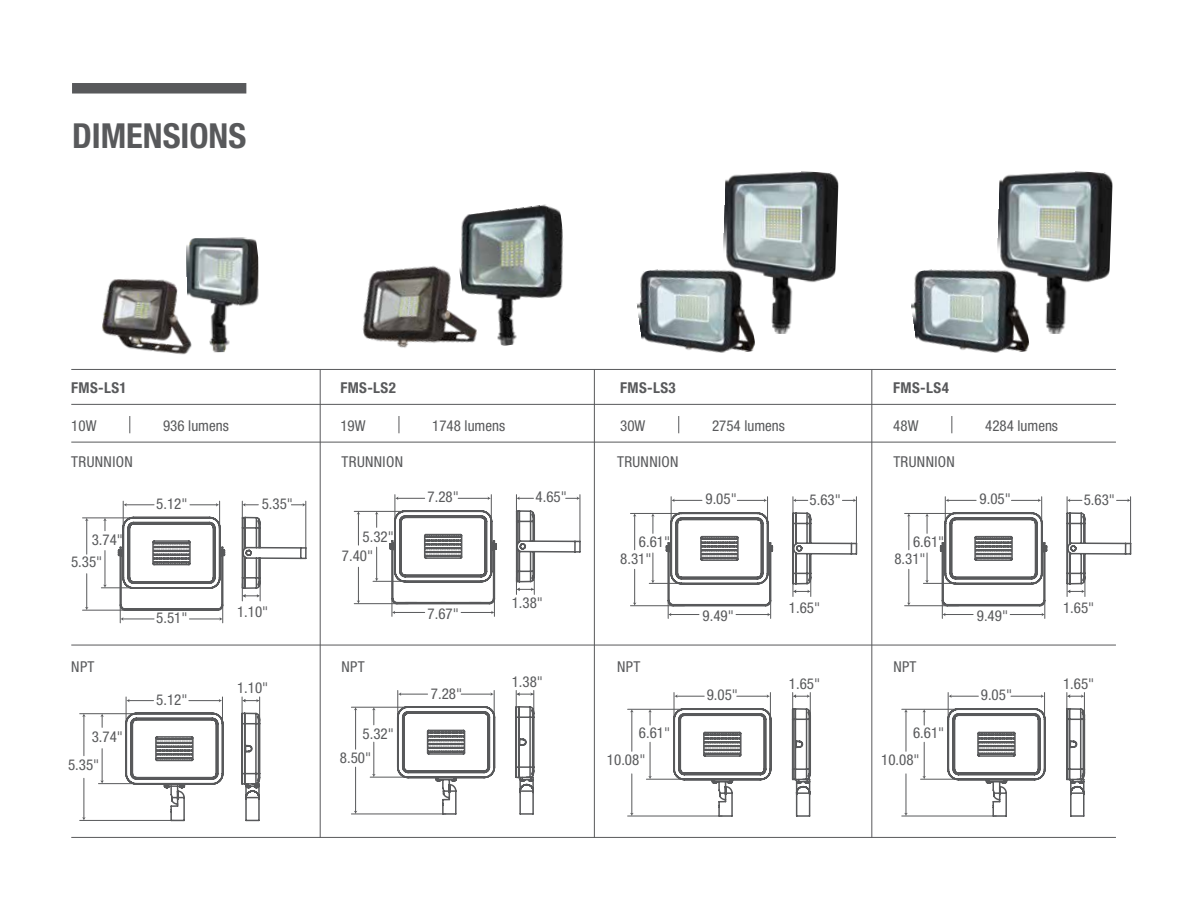
<style>
.page{position:relative;width:1188px;height:918px;background:#fff}
.page>*{position:absolute;margin:0;border:0;box-sizing:border-box;transform-origin:0 0}
.t1{font:700 condensed 34.5px "Helvetica Neue";color:#58595b}
.t2{font:condensed 15px/26.8px "Helvetica Neue";color:#58595b}
.t3{font:condensed 15px "Helvetica Neue";letter-spacing:.025em;color:#58595b}
.t4{font:700 condensed 15px "Helvetica Neue";letter-spacing:.025em;color:#58595b}
</style>
<div class="page">
<hr style="left:71px;top:369px;width:1045px;height:1px;background:#58595b">
<img style="left:186px;top:237px;width:73px;height:116px">
<img style="left:102px;top:274px;width:91px;height:81px">
<hr style="left:71px;top:404px;width:1045px;height:1px;background:#58595b">
<img style="left:362px;top:266px;width:90px;height:82px">
<img style="left:452px;top:204px;width:112px;height:142px">
<img style="left:911px;top:269px;width:119px;height:84px">
<img style="left:994px;top:171px;width:119px;height:165px">
<hr style="left:320px;top:369px;width:1px;height:469px;background:#58595b">
<hr style="left:871px;top:369px;width:1px;height:469px;background:#58595b">
<svg style="left:130px;top:416px;width:1px;height:17px"></svg>
<hr style="left:71px;top:837px;width:1045px;height:1px;background:#58595b">
<hr style="left:71px;top:442px;width:1045px;height:1px;background:#58595b">
<svg style="left:399px;top:416px;width:1px;height:17px"></svg>
<svg style="left:678px;top:416px;width:1px;height:17px"></svg>
<svg style="left:952px;top:416px;width:1px;height:17px"></svg>
<div style="left:72px;top:83px;width:174px;height:11px;background:#58595b"></div>
<hr style="left:71px;top:645px;width:1045px;height:1px;background:#58595b">
<hr style="left:594px;top:369px;width:1px;height:469px;background:#58595b">
<svg style="left:103px;top:519px;width:4px;height:12px"></svg>
<hr style="left:83px;top:518px;width:54px;height:1px;background:#58595b">
<hr style="left:105px;top:551px;width:1px;height:35px;background:#58595b">
<hr style="left:101px;top:587px;width:36px;height:1px;background:#58595b">
<hr style="left:83px;top:610px;width:54px;height:1px;background:#58595b">
<hr style="left:86px;top:520px;width:1px;height:34px;background:#58595b">
<hr style="left:86px;top:574px;width:1px;height:34px;background:#58595b">
<svg style="left:100px;top:714px;width:4px;height:13px"></svg>
<hr style="left:80px;top:713px;width:54px;height:1px;background:#58595b">
<hr style="left:102px;top:749px;width:1px;height:32px;background:#58595b">
<hr style="left:98px;top:783px;width:36px;height:1px;background:#58595b">
<hr style="left:80px;top:820px;width:94px;height:1px;background:#58595b">
<hr style="left:84px;top:716px;width:1px;height:40px;background:#58595b">
<hr style="left:84px;top:778px;width:1px;height:40px;background:#58595b">
<svg style="left:117px;top:501px;width:190px;height:122px"></svg>
<svg style="left:124px;top:697px;width:137px;height:125px"></svg>
<svg style="left:375px;top:512px;width:3px;height:15px"></svg>
<hr style="left:354px;top:511px;width:54px;height:1px;background:#58595b">
<hr style="left:376px;top:547px;width:1px;height:32px;background:#58595b">
<hr style="left:373px;top:581px;width:35px;height:1px;background:#58595b">
<hr style="left:354px;top:603px;width:54px;height:1px;background:#58595b">
<hr style="left:358px;top:514px;width:1px;height:31px;background:#58595b">
<hr style="left:358px;top:567px;width:1px;height:34px;background:#58595b">
<svg style="left:372px;top:708px;width:4px;height:17px"></svg>
<hr style="left:351px;top:707px;width:54px;height:1px;background:#58595b">
<hr style="left:373px;top:742px;width:1px;height:33px;background:#58595b">
<hr style="left:370px;top:777px;width:35px;height:1px;background:#58595b">
<hr style="left:351px;top:814px;width:95px;height:1px;background:#58595b">
<hr style="left:355px;top:709px;width:1px;height:40px;background:#58595b">
<hr style="left:355px;top:767px;width:1px;height:45px;background:#58595b">
<svg style="left:388px;top:495px;width:193px;height:121px"></svg>
<svg style="left:396px;top:644px;width:139px;height:171px"></svg>
<svg style="left:651px;top:514px;width:4px;height:19px"></svg>
<hr style="left:630px;top:513px;width:55px;height:1px;background:#58595b">
<svg style="left:651px;top:553px;width:4px;height:30px"></svg>
<hr style="left:649px;top:583px;width:36px;height:1px;background:#58595b">
<hr style="left:630px;top:605px;width:55px;height:1px;background:#58595b">
<hr style="left:634px;top:516px;width:1px;height:34px;background:#58595b">
<hr style="left:634px;top:569px;width:1px;height:34px;background:#58595b">
<svg style="left:648px;top:710px;width:4px;height:15px"></svg>
<hr style="left:628px;top:709px;width:54px;height:1px;background:#58595b">
<hr style="left:650px;top:742px;width:1px;height:35px;background:#58595b">
<hr style="left:646px;top:779px;width:36px;height:1px;background:#58595b">
<hr style="left:628px;top:816px;width:94px;height:1px;background:#58595b">
<hr style="left:631px;top:711px;width:1px;height:40px;background:#58595b">
<hr style="left:631px;top:774px;width:1px;height:40px;background:#58595b">
<svg style="left:664px;top:497px;width:194px;height:121px"></svg>
<svg style="left:672px;top:693px;width:139px;height:124px"></svg>
<svg style="left:925px;top:514px;width:4px;height:19px"></svg>
<hr style="left:905px;top:513px;width:54px;height:1px;background:#58595b">
<svg style="left:925px;top:553px;width:4px;height:30px"></svg>
<hr style="left:923px;top:583px;width:36px;height:1px;background:#58595b">
<hr style="left:905px;top:605px;width:54px;height:1px;background:#58595b">
<hr style="left:908px;top:516px;width:1px;height:34px;background:#58595b">
<hr style="left:908px;top:569px;width:1px;height:34px;background:#58595b">
<svg style="left:922px;top:710px;width:4px;height:15px"></svg>
<hr style="left:902px;top:709px;width:54px;height:1px;background:#58595b">
<hr style="left:924px;top:742px;width:1px;height:35px;background:#58595b">
<hr style="left:921px;top:779px;width:35px;height:1px;background:#58595b">
<hr style="left:902px;top:816px;width:94px;height:1px;background:#58595b">
<hr style="left:906px;top:711px;width:1px;height:40px;background:#58595b">
<hr style="left:906px;top:774px;width:1px;height:40px;background:#58595b">
<svg style="left:939px;top:497px;width:193px;height:121px"></svg>
<svg style="left:947px;top:693px;width:139px;height:124px"></svg>
<img style="left:636px;top:269px;width:119px;height:84px">
<img style="left:720px;top:171px;width:119px;height:165px">
<h1 class="t1" style="left:72px;top:115px;width:176px">DIMENSIONS</h1>
<p class="t4" style="left:71px;top:378px;width:57px">FMS-LS1</p>
<p class="t4" style="left:340px;top:378px;width:57px">FMS-LS2</p>
<p class="t4" style="left:620px;top:378px;width:57px">FMS-LS3</p>
<p class="t4" style="left:893px;top:378px;width:57px">FMS-LS4</p>
<p class="t2" style="left:71px;top:412px;width:27px">10W</p>
<p class="t2" style="left:163px;top:412px;width:67px">936 lumens</p>
<p class="t2" style="left:340px;top:412px;width:27px">19W</p>
<p class="t2" style="left:432px;top:412px;width:74px">1748 lumens</p>
<p class="t2" style="left:620px;top:412px;width:27px">30W</p>
<p class="t2" style="left:712px;top:412px;width:74px">2754 lumens</p>
<p class="t2" style="left:893px;top:412px;width:27px">48W</p>
<p class="t2" style="left:985px;top:412px;width:74px">4284 lumens</p>
<p class="t3" style="left:71px;top:453px;width:63px">TRUNNION</p>
<p class="t3" style="left:342px;top:453px;width:63px">TRUNNION</p>
<p class="t3" style="left:617px;top:453px;width:63px">TRUNNION</p>
<p class="t3" style="left:893px;top:453px;width:63px">TRUNNION</p>
<p class="t2" style="left:92px;top:527px;width:33px">3.74"</p>
<p class="t2" style="left:71px;top:548px;width:33px">5.35"</p>
<p class="t2" style="left:156px;top:490px;width:33px">5.12"</p>
<p class="t2" style="left:156px;top:604px;width:33px">5.51"</p>
<p class="t2" style="left:262px;top:490px;width:33px">5.35"</p>
<p class="t2" style="left:237px;top:598px;width:33px">1.10"</p>
<p class="t2" style="left:363px;top:523px;width:33px">5.32"</p>
<p class="t2" style="left:342px;top:543px;width:33px">7.40"</p>
<p class="t2" style="left:428px;top:483px;width:33px">7.28"</p>
<p class="t2" style="left:428px;top:600px;width:33px">7.67"</p>
<p class="t2" style="left:536px;top:483px;width:33px">4.65"</p>
<p class="t2" style="left:512px;top:590px;width:33px">1.38"</p>
<p class="t2" style="left:639px;top:528px;width:33px">6.61"</p>
<p class="t2" style="left:620px;top:545px;width:33px">8.31"</p>
<p class="t2" style="left:706px;top:485px;width:33px">9.05"</p>
<p class="t2" style="left:703px;top:602px;width:33px">9.49"</p>
<p class="t2" style="left:810px;top:487px;width:33px">5.63"</p>
<p class="t2" style="left:789px;top:594px;width:33px">1.65"</p>
<p class="t2" style="left:913px;top:528px;width:33px">6.61"</p>
<p class="t2" style="left:894px;top:545px;width:33px">8.31"</p>
<p class="t2" style="left:71px;top:654px;width:25px">NPT</p>
<p class="t2" style="left:342px;top:654px;width:25px">NPT</p>
<p class="t2" style="left:617px;top:654px;width:25px">NPT</p>
<p class="t2" style="left:893px;top:654px;width:25px">NPT</p>
<p class="t2" style="left:68px;top:723px;width:56px;line-height:27.3px;text-indent:24px">3.74"<br>5.35"</p>
<p class="t2" style="left:156px;top:686px;width:33px">5.12"</p>
<p class="t2" style="left:237px;top:674px;width:33px">1.10"</p>
<p class="t2" style="left:340px;top:721px;width:56px;line-height:24.3px;text-indent:23px">5.32"<br>8.50"</p>
<p class="t2" style="left:431px;top:680px;width:33px">7.28"</p>
<p class="t2" style="left:512px;top:668px;width:33px">1.38"</p>
<p class="t2" style="left:607px;top:720px;width:65px;text-indent:32px">6.61"<br>10.08"</p>
<p class="t2" style="left:707px;top:682px;width:33px">9.05"</p>
<p class="t2" style="left:789px;top:670px;width:33px">1.65"</p>
<p class="t2" style="left:881px;top:720px;width:65px;text-indent:32px">6.61"<br>10.08"</p>
<p class="t2" style="left:980px;top:485px;width:33px">9.05"</p>
<p class="t2" style="left:977px;top:602px;width:33px">9.49"</p>
<p class="t2" style="left:981px;top:682px;width:33px">9.05"</p>
<p class="t2" style="left:1084px;top:487px;width:33px">5.63"</p>
<p class="t2" style="left:1063px;top:594px;width:33px">1.65"</p>
<p class="t2" style="left:1063px;top:670px;width:33px">1.65"</p>
</div>
